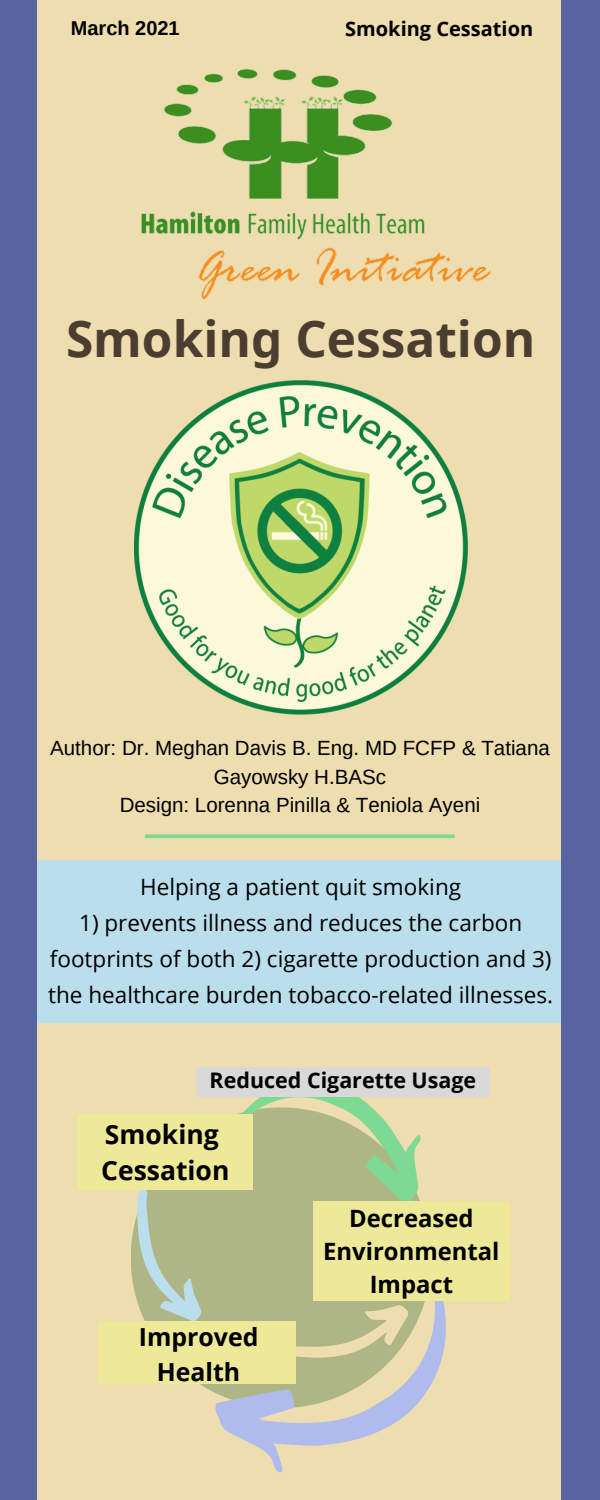
<style>
.page{position:relative;width:600px;height:1500px;background:#edddaf}
.page>*{position:absolute;margin:0;border:0;box-sizing:border-box;transform-origin:0 0}
.t1{font:700 49.6px "Noto Sans";color:#4b3e30}
.t2{font:700 26.5px "Open Sans";color:#000}
.t3{font:700 24.9px/34.6px "Open Sans";color:#000;text-align:center}
.t4{font:700 23.8px/33px "Open Sans";color:#000;text-align:center}
.t5{font:22.5px/36px "Open Sans";color:#000;text-align:center}
.t6{font:700 21.5px "Open Sans";color:#000}
.t7{font:20.5px/28.5px "Arimo";color:#000;text-align:center}
.t8{font:700 20px "Open Sans";color:#000}
.t9{font:700 20px "Arimo";color:#000}
</style>
<div class="page">
<div style="left:0;top:860px;width:600px;height:162px;background:#bbdeed"></div>
<div style="left:561px;top:0;width:39px;height:1500px;background:#5764a1"></div>
<div style="left:0;top:0;width:37px;height:1500px;background:#5764a1"></div>
<img style="left:141px;top:68px;width:350px;height:232px">
<svg style="left:146px;top:834px;width:307px;height:4px"></svg>
<div style="left:131px;top:1107px;width:300px;height:301px;background:#afb686;border-radius:50%"></div>
<svg style="left:131px;top:1190px;width:69px;height:131px"></svg>
<div style="left:98px;top:1321px;width:197px;height:63px;background:#ede998"></div>
<svg style="left:236px;top:1067px;width:209px;height:135px"></svg>
<div style="left:78px;top:1114px;width:175px;height:76px;background:#ede998"></div>
<div style="left:197px;top:1068px;width:293px;height:29px;background:#d9d9d9"></div>
<svg style="left:200px;top:1301px;width:246px;height:172px"></svg>
<div style="left:313px;top:1202px;width:196px;height:99px;background:#ede998"></div>
<img style="left:134px;top:380px;width:333px;height:334px">
<p class="t9" style="left:71px;top:17px;width:110px">March 2021</p>
<p class="t8" style="left:345px;top:14px;width:189px">Smoking Cessation</p>
<p class="t1" style="left:66px;top:304px;width:471px">Smoking Cessation</p>
<p class="t7" style="left:50px;top:734px;width:501px">Author: Dr. Meghan Davis B. Eng. MD FCFP &amp; Tatiana<br>Gayowsky H.BASc</p>
<p class="t7" style="left:120px;top:791px;width:362px">Design: Lorenna Pinilla &amp; Teniola Ayeni</p>
<p class="t5" style="left:140px;top:869px;width:322px">Helping a patient quit smoking</p>
<p class="t5" style="left:48px;top:905px;width:506px">1) prevents illness and reduces the carbon footprints of both 2) cigarette production and 3) the healthcare burden tobacco-related illnesses.</p>
<p class="t6" style="left:210px;top:1065px;width:268px">Reduced Cigarette Usage</p>
<p class="t2" style="left:105px;top:1115px;width:115px">Smoking</p>
<p class="t2" style="left:101px;top:1152px;width:130px">Cessation</p>
<p class="t3" style="left:139px;top:1319px;width:121px">Improved<br>Health</p>
<p class="t4" style="left:323px;top:1201px;width:178px">Decreased<br>Environmental<br>Impact</p>
</div>
